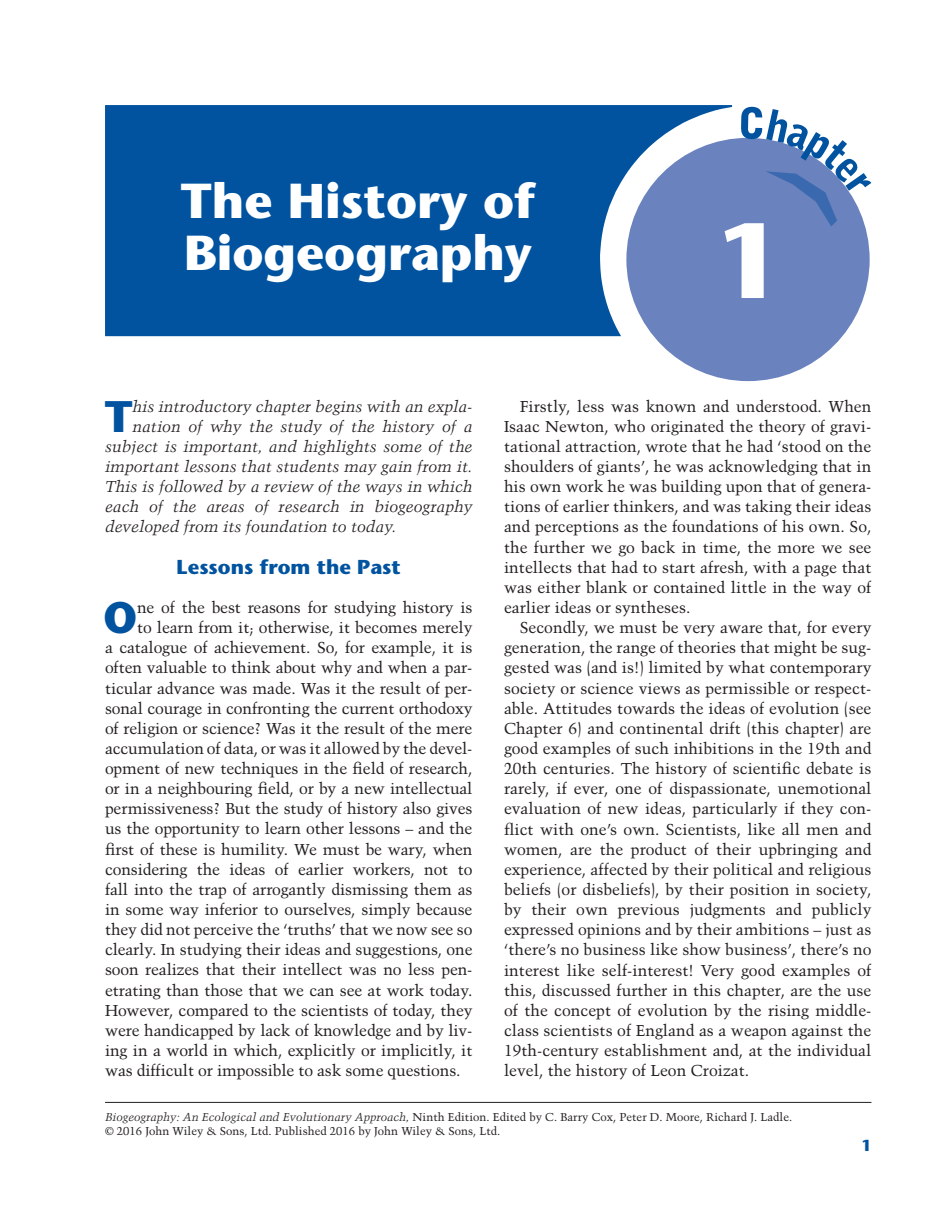
<style>
.page{position:relative;width:938px;height:1221px;background:#fff}
.page>*{position:absolute;margin:0;border:0;box-sizing:border-box;transform-origin:0 0}
.t1{font:700 105px "Stone Sans Std";color:#fff}
.t2{font:700 49px/52.5px "Stone Sans Std";color:#fff}
.t3{font:700 44.1px "Stone Sans Std";color:#0153a0}
.t4{font:700 20.12px "Stone Sans Std";color:#0153a0}
.t5{font:15.75px "Trump Mediaeval LT Std";color:#231f20}
.t6{font:italic 15.75px "Trump Mediaeval LT Std";color:#231f20}
.t7{font:700 15.75px "Stone Sans Std";color:#0153a0}
.t8{font:11.38px/14px "Trump Mediaeval LT Std";color:#231f20}
.s1{font-style:italic}
</style>
<div class="page">
<div style="left:105px;top:105px;width:627px;height:231px;background:#0153a0"></div>
<div style="left:626px;top:138px;width:243px;height:243px;background:#6a82be;border-radius:50%"></div>
<svg style="left:741px;top:107px;width:130px;height:119px"></svg>
<hr style="left:105px;top:1101px;width:766px;height:1px;background:#231f20">
<p class="t2" style="left:181px;top:174px;width:356px">The History of<br>Biogeography</p>
<p class="t1" style="left:715px;top:199px;width:68px">1</p>
<p class="t5" style="left:520px;top:396px;width:353px">Firstly, less was known and understood. When</p>
<p class="t5" style="left:504px;top:416px;width:369px">Isaac Newton, who originated the theory of gravi-</p>
<p class="t5" style="left:504px;top:437px;width:369px">tational attraction, wrote that he had ‘stood on the</p>
<p class="t5" style="left:504px;top:457px;width:369px">shoulders of giants’, he was acknowledging that in</p>
<p class="t5" style="left:504px;top:477px;width:369px">his own work he was building upon that of genera-</p>
<p class="t5" style="left:504px;top:497px;width:369px">tions of earlier thinkers, and was taking their ideas</p>
<p class="t5" style="left:504px;top:517px;width:369px">and perceptions as the foundations of his own. So,</p>
<p class="t5" style="left:504px;top:537px;width:369px">the further we go back in time, the more we see</p>
<p class="t5" style="left:504px;top:557px;width:369px">intellects that had to start afresh, with a page that</p>
<p class="t5" style="left:504px;top:578px;width:369px">was either blank or contained little in the way of</p>
<p class="t5" style="left:504px;top:598px;width:188px">earlier ideas or syntheses.</p>
<p class="t5" style="left:520px;top:618px;width:353px">Secondly, we must be very aware that, for every</p>
<p class="t5" style="left:504px;top:638px;width:369px">generation, the range of theories that might be sug-</p>
<p class="t5" style="left:504px;top:658px;width:369px">gested was (and is!) limited by what contemporary</p>
<p class="t5" style="left:504px;top:678px;width:369px">society or science views as permissible or respect-</p>
<p class="t5" style="left:504px;top:698px;width:369px">able. Attitudes towards the ideas of evolution (see</p>
<p class="t5" style="left:504px;top:718px;width:369px">Chapter 6) and continental drift (this chapter) are</p>
<p class="t5" style="left:504px;top:739px;width:369px">good examples of such inhibitions in the 19th and</p>
<p class="t5" style="left:504px;top:759px;width:369px">20th centuries. The history of scientifc debate is</p>
<p class="t5" style="left:504px;top:779px;width:369px">rarely, if ever, one of dispassionate, unemotional</p>
<p class="t5" style="left:504px;top:799px;width:369px">evaluation of new ideas, particularly if they con-</p>
<p class="t5" style="left:504px;top:819px;width:369px">fict with one’s own. Scientists, like all men and</p>
<p class="t5" style="left:504px;top:839px;width:369px">women, are the product of their upbringing and</p>
<p class="t5" style="left:504px;top:859px;width:369px">experience, affected by their political and religious</p>
<p class="t5" style="left:504px;top:879px;width:369px">beliefs (or disbeliefs), by their position in society,</p>
<p class="t5" style="left:504px;top:900px;width:369px">by their own previous judgments and publicly</p>
<p class="t5" style="left:504px;top:920px;width:369px">expressed opinions and by their ambitions – just as</p>
<p class="t5" style="left:504px;top:940px;width:369px">‘there’s no business like show business’, there’s no</p>
<p class="t5" style="left:504px;top:960px;width:369px">interest like self‐interest! Very good examples of</p>
<p class="t5" style="left:504px;top:980px;width:369px">this, discussed further in this chapter, are the use</p>
<p class="t5" style="left:504px;top:1000px;width:369px">of the concept of evolution by the rising middle‐</p>
<p class="t5" style="left:504px;top:1020px;width:369px">class scientists of England as a weapon against the</p>
<p class="t5" style="left:504px;top:1040px;width:369px">19th‐century establishment and, at the individual</p>
<p class="t5" style="left:504px;top:1061px;width:247px">level, the history of Leon Croizat.</p>
<p class="t8" style="left:105px;top:1110px;width:688px"><span class="s1">Biogeography: An Ecological and Evolutionary Approach,</span> Ninth Edition. Edited by C. Barry Cox, Peter D. Moore, Richard J. Ladle. © 2016 John Wiley &amp; Sons, Ltd. Published 2016 by John Wiley &amp; Sons, Ltd.</p>
<p class="t3" style="left:105px;top:390px;width:29px">T</p>
<p class="t6" style="left:132px;top:396px;width:341px">his introductory chapter begins with an expla-</p>
<p class="t6" style="left:132px;top:416px;width:341px">nation of why the study of the history of a</p>
<p class="t6" style="left:105px;top:437px;width:369px">subject is important, and highlights some of the</p>
<p class="t6" style="left:105px;top:457px;width:369px">important lessons that students may gain from it.</p>
<p class="t6" style="left:105px;top:477px;width:369px">This is followed by a review of the ways in which</p>
<p class="t6" style="left:105px;top:497px;width:369px">each of the areas of research in biogeography</p>
<p class="t6" style="left:105px;top:517px;width:293px">developed from its foundation to today.</p>
<p class="t4" style="left:177px;top:554px;width:226px">Lessons from the Past</p>
<p class="t3" style="left:103px;top:591px;width:36px">O</p>
<p class="t5" style="left:137px;top:598px;width:337px">ne of the best reasons for studying history is</p>
<p class="t5" style="left:137px;top:618px;width:337px">to learn from it; otherwise, it becomes merely</p>
<p class="t5" style="left:105px;top:638px;width:369px">a catalogue of achievement. So, for example, it is</p>
<p class="t5" style="left:105px;top:658px;width:369px">often valuable to think about why and when a par-</p>
<p class="t5" style="left:105px;top:678px;width:369px">ticular advance was made. Was it the result of per-</p>
<p class="t5" style="left:105px;top:698px;width:369px">sonal courage in confronting the current orthodoxy</p>
<p class="t5" style="left:105px;top:718px;width:369px">of religion or science? Was it the result of the mere</p>
<p class="t5" style="left:105px;top:738px;width:369px">accumulation of data, or was it allowed by the devel-</p>
<p class="t5" style="left:105px;top:759px;width:369px">opment of new techniques in the feld of research,</p>
<p class="t5" style="left:105px;top:779px;width:369px">or in a neighbouring feld, or by a new intellectual</p>
<p class="t5" style="left:105px;top:799px;width:369px">permissiveness? But the study of history also gives</p>
<p class="t5" style="left:105px;top:819px;width:369px">us the opportunity to learn other lessons – and the</p>
<p class="t5" style="left:105px;top:839px;width:369px">frst of these is humility. We must be wary, when</p>
<p class="t5" style="left:105px;top:859px;width:369px">considering the ideas of earlier workers, not to</p>
<p class="t5" style="left:105px;top:879px;width:369px">fall into the trap of arrogantly dismissing them as</p>
<p class="t5" style="left:105px;top:899px;width:369px">in some way inferior to ourselves, simply because</p>
<p class="t5" style="left:105px;top:920px;width:369px">they did not perceive the ‘truths’ that we now see so</p>
<p class="t5" style="left:105px;top:940px;width:369px">clearly. In studying their ideas and suggestions, one</p>
<p class="t5" style="left:105px;top:960px;width:369px">soon realizes that their intellect was no less pen-</p>
<p class="t5" style="left:105px;top:980px;width:369px">etrating than those that we can see at work today.</p>
<p class="t5" style="left:105px;top:1000px;width:369px">However, compared to the scientists of today, they</p>
<p class="t5" style="left:105px;top:1020px;width:369px">were handicapped by lack of knowledge and by liv-</p>
<p class="t5" style="left:105px;top:1040px;width:369px">ing in a world in which, explicitly or implicitly, it</p>
<p class="t5" style="left:105px;top:1060px;width:357px">was difficult or impossible to ask some questions.</p>
<p class="t7" style="left:861px;top:1135px;width:11px">1</p>
</div>
